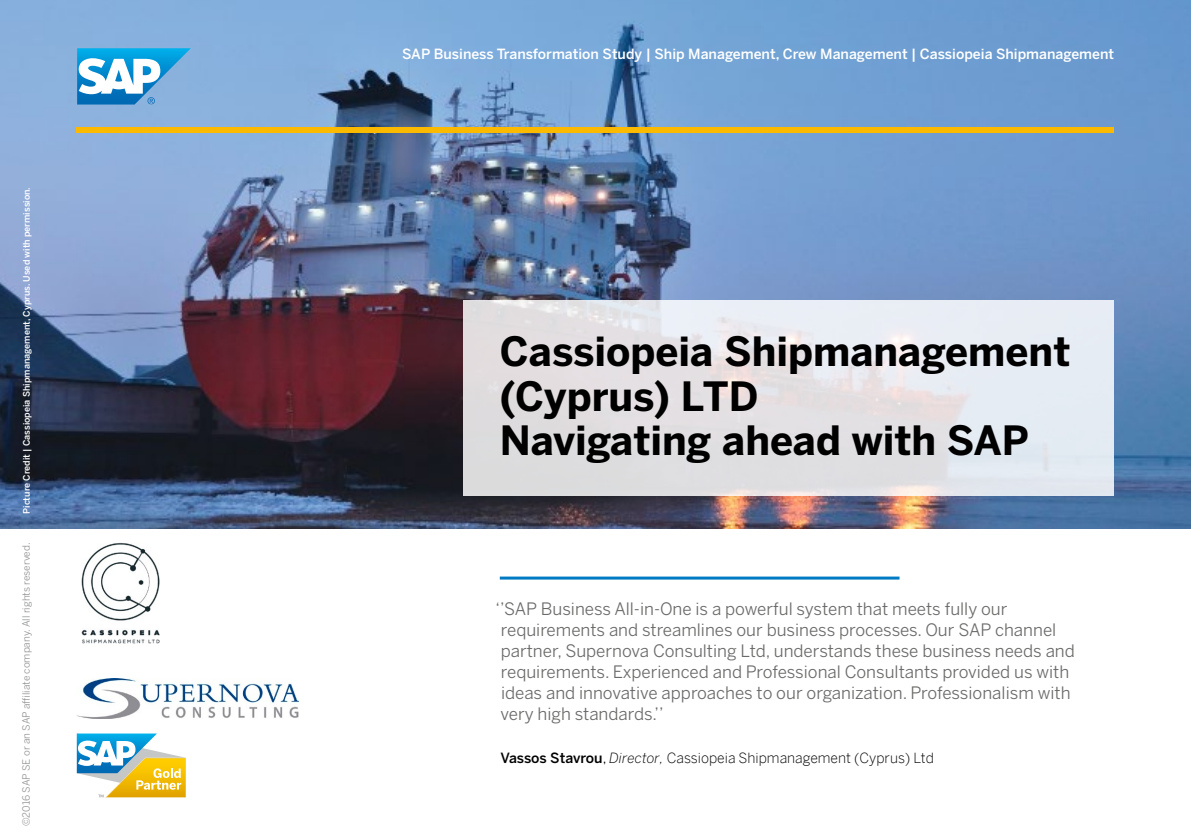
<style>
.page{position:relative;width:1191px;height:840px;background:#fff}
.page>*{position:absolute;margin:0;border:0;box-sizing:border-box;transform-origin:0 0}
.t1{font:700 40px/44px "Benton Sans";color:#000}
.t2{font:17px/21px "Benton Sans";color:#6a6a69}
.t3{font:500 14px "Benton Sans";color:#fff}
.t4{font:300 14px "Benton Sans";color:#000}
.t5{font:10px "Benton Sans";color:#919292}
.t6{font:500 9px "Benton Sans";color:#fff}
.s1{font-weight:500}
.s2{font-weight:400}
.s3{font-style:italic}
</style>
<div class="page">
<img style="left:0;top:0;width:1191px;height:528px">
<svg style="left:464px;top:300px;width:650px;height:195px;fill:#e4e0e3"></svg>
<div style="left:77px;top:127px;width:1037px;height:5px;background:#fbba00"></div>
<img style="left:77px;top:678px;width:221px;height:40px">
<svg style="left:77px;top:733px;width:109px;height:63px"></svg>
<img style="left:81px;top:543px;width:79px;height:101px">
<hr style="left:500px;top:576px;width:399px;height:3px;background:#007ac3">
<svg style="left:77px;top:48px;width:118px;height:56px"></svg>
<p class="t6" style="left:19px;top:513px;width:328px;rotate:-90deg">Picture Credit | Cassiopeia Shipmanagement, Cyprus. Used with permission.</p>
<p class="t5" style="left:18px;top:825px;width:285px;rotate:-90deg">©2016 SAP SE or an SAP affiliate company. All rights reserved.</p>
<p class="t3" style="left:402px;top:42px;width:713px">SAP Business Transformation Study | Ship Management, Crew Management | Cassiopeia Shipmanagement</p>
<h1 class="t1" style="left:500px;top:325px;width:572px">Cassiopeia Shipmanagement (Cyprus) LTD<br>Navigating ahead with SAP</h1>
<p class="t2" style="left:495px;top:596px;width:581px">‘’SAP Business All-in-One is a powerful system that meets fully our requirements and streamlines our business processes. Our SAP channel partner, Supernova Consulting Ltd, understands these business needs and requirements. Experienced and Professional Consultants provided us with ideas and innovative approaches to our organization. Professionalism with very high standards.’’</p>
<p class="t4" style="left:500px;top:745px;width:435px"><span class="s1">Vassos Stavrou</span><span class="s2">,</span> <span class="s3">Director,</span> Cassiopeia Shipmanagement (Cyprus) Ltd</p>
</div>
